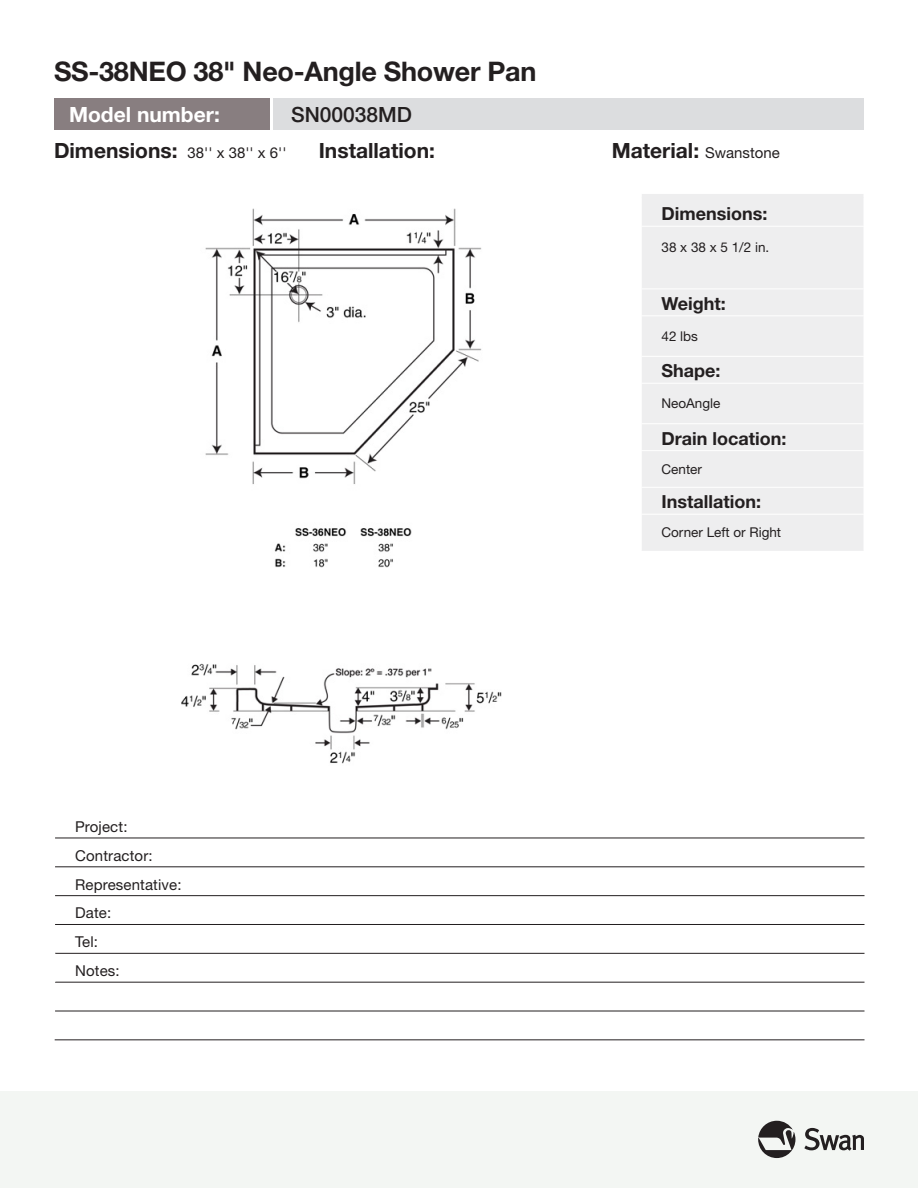
<style>
.page{position:relative;width:918px;height:1188px;background:#fff}
.page>*{position:absolute;margin:0;border:0;box-sizing:border-box;transform-origin:0 0}
.t1{font:700 27px "Helvetica Neue LT Std";letter-spacing:-.01em;color:#231f20}
.dimensions{font:700 21px "Helvetica Neue LT Std";color:#231f20}
.SKU_LBL_VAR{font:700 21px "Helvetica Neue LT Std";color:#fff}
.t2{font:500 21px "Helvetica Neue LT Std";color:#231f20}
.product-features-tit{font:700 18px "Helvetica Neue LT Std";color:#231f20}
.dimensions-2{font:15px "Helvetica Neue LT Std";color:#231f20}
.REPRESENTATIVE_LBL_V{font:15px "Helvetica Neue LT Std";letter-spacing:.01em;color:#231f20}
.CONTRACTOR_LBL_VAR{font:15px "Helvetica Neue LT Std";letter-spacing:.01em;color:#231f20}
.TEL_LBL_VAR{font:15px "Helvetica Neue LT Std";letter-spacing:.01em;color:#231f20}
.PROJECT_LBL_VAR{font:15px "Helvetica Neue LT Std";letter-spacing:.01em;color:#231f20}
.DATE_LBL_VAR{font:15px "Helvetica Neue LT Std";color:#231f20}
.product-features-tex{font:13.5px "Helvetica Neue LT Std";color:#231f20}
.s1{font-weight:700;font-size:21px}
.s2{font-weight:400;font-size:15px}
</style>
<div class="page">
<div style="left:0;top:1091px;width:918px;height:97px;background:#f3f6f3"></div>
<div style="left:273px;top:99px;width:591px;height:31px;background:#dcdddf"></div>
<div style="left:54px;top:99px;width:216px;height:31px;background:#887e80"></div>
<svg style="left:804px;top:1128px;width:60px;height:23px"></svg>
<svg style="left:758px;top:1121px;width:37px;height:37px"></svg>
<hr style="left:55px;top:838px;width:810px;height:1px;background:#231f20">
<hr style="left:55px;top:867px;width:810px;height:1px;background:#231f20">
<hr style="left:55px;top:895px;width:810px;height:1px;background:#231f20">
<hr style="left:55px;top:924px;width:810px;height:1px;background:#231f20">
<hr style="left:55px;top:1011px;width:810px;height:1px;background:#231f20">
<hr style="left:55px;top:1040px;width:810px;height:1px;background:#231f20">
<hr style="left:55px;top:953px;width:810px;height:1px;background:#231f20">
<hr style="left:55px;top:982px;width:810px;height:1px;background:#231f20">
<svg style="left:55px;top:837px;width:1px;height:203px"></svg>
<img style="left:181px;top:208px;width:320px;height:556px">
<div style="left:642px;top:194px;width:222px;height:357px;background:#eeeeef"></div>
<hr style="left:641px;top:226px;width:223px;height:1px;background:#fff">
<hr style="left:641px;top:289px;width:223px;height:1px;background:#fff">
<hr style="left:641px;top:315px;width:223px;height:1px;background:#fff">
<hr style="left:641px;top:356px;width:223px;height:1px;background:#fff">
<hr style="left:641px;top:383px;width:223px;height:1px;background:#fff">
<hr style="left:641px;top:423px;width:223px;height:1px;background:#fff">
<hr style="left:641px;top:450px;width:223px;height:1px;background:#fff">
<hr style="left:641px;top:487px;width:223px;height:1px;background:#fff">
<hr style="left:641px;top:514px;width:223px;height:1px;background:#fff">
<h1 class="t1" style="left:54px;top:54px;width:484px">SS-38NEO 38" Neo-Angle Shower Pan</h1>
<p class="SKU_LBL_VAR" style="left:69px;top:101px;width:152px">Model number:</p>
<p class="t2" style="left:291px;top:102px;width:122px">SN00038MD</p>
<p class="dimensions-2" style="left:54px;top:144px;width:234px"><span class="s1">Dimensions:</span> 38'' x 38'' x 6''</p>
<p class="dimensions" style="left:319px;top:138px;width:118px">Installation:</p>
<p class="dimensions" style="left:612px;top:138px;width:169px">Material: <span class="s2">Swanstone</span></p>
<p class="product-features-tit" style="left:662px;top:203px;width:107px">Dimensions:</p>
<p class="product-features-tex" style="left:661px;top:239px;width:109px">38 x 38 x 5 1/2 in.</p>
<p class="PROJECT_LBL_VAR" style="left:75px;top:818px;width:54px">Project:</p>
<p class="CONTRACTOR_LBL_VAR" style="left:75px;top:847px;width:79px">Contractor:</p>
<p class="REPRESENTATIVE_LBL_V" style="left:75px;top:875px;width:108px">Representative:</p>
<p class="DATE_LBL_VAR" style="left:75px;top:904px;width:38px">Date:</p>
<p class="TEL_LBL_VAR" style="left:75px;top:933px;width:24px">Tel:</p>
<p class="TEL_LBL_VAR" style="left:75px;top:962px;width:46px">Notes:</p>
<p class="product-features-tit" style="left:662px;top:292px;width:66px">Weight:</p>
<p class="product-features-tex" style="left:661px;top:328px;width:38px">42 lbs</p>
<p class="product-features-tit" style="left:662px;top:360px;width:61px">Shape:</p>
<p class="product-features-tex" style="left:661px;top:395px;width:60px">NeoAngle</p>
<p class="product-features-tit" style="left:662px;top:427px;width:126px">Drain location:</p>
<p class="product-features-tex" style="left:661px;top:461px;width:42px">Center</p>
<p class="product-features-tit" style="left:662px;top:491px;width:101px">Installation:</p>
<p class="product-features-tex" style="left:661px;top:524px;width:121px">Corner Left or Right</p>
</div>
